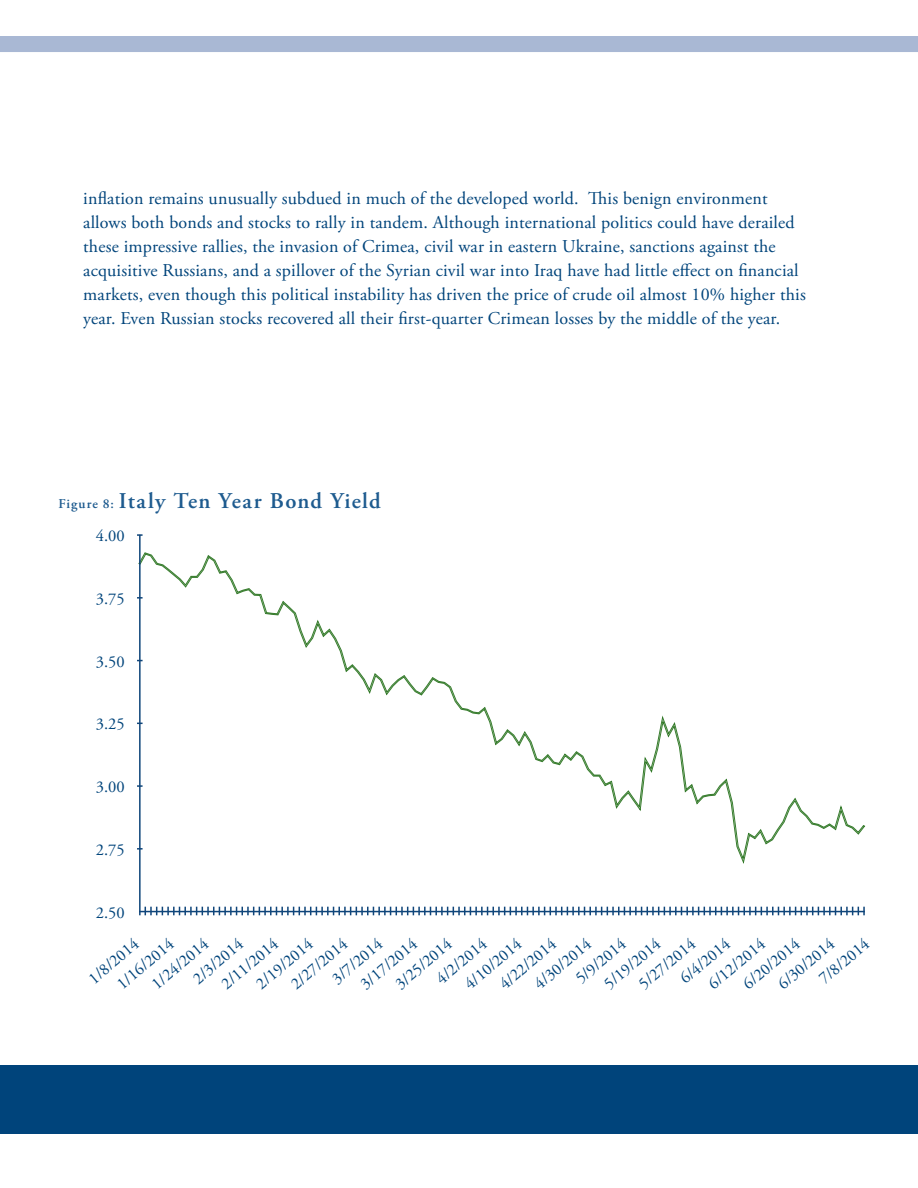
<style>
.page{position:relative;width:918px;height:1188px;background:#fff}
.page>*{position:absolute;margin:0;border:0;box-sizing:border-box;transform-origin:0 0}
.t1{font:600 22.5px "Adobe Garamond Pro";letter-spacing:.05em;color:#1e5b8f}
.t2{font:18px/24px "Adobe Garamond Pro";letter-spacing:.01em;color:#00447b}
.t3{font:16.5px/22.4px "Adobe Garamond Pro";color:#00447b}
.s1{font-size:13.5px}
</style>
<div class="page">
<div style="left:0;top:1066px;width:918px;height:68px;background:#00447b"></div>
<div style="left:0;top:36px;width:918px;height:16px;background:#a9b8d4"></div>
<svg style="left:138px;top:552px;width:728px;height:312px"></svg>
<hr style="left:139px;top:535px;width:2px;height:380px;background:#0f457a">
<hr style="left:139px;top:911px;width:726px;height:1px;background:#0f457a">
<svg style="left:145px;top:907px;width:720px;height:8px"></svg>
<p class="t2" style="left:83px;top:187px;width:724px">inflation remains unusually subdued in much of the developed world. This benign environment allows both bonds and stocks to rally in tandem. Although international politics could have derailed these impressive rallies, the invasion of Crimea, civil war in eastern Ukraine, sanctions against the acquisitive Russians, and a spillover of the Syrian civil war into Iraq have had little effect on financial markets, even though this political instability has driven the price of crude oil almost 10% higher this year. Even Russian stocks recovered all their first-quarter Crimean losses by the middle of the year.</p>
<p class="t1" style="left:58px;top:488px;width:324px"><span class="s1">Figure 8:</span> Italy Ten Year Bond Yield</p>
<p class="t3" style="left:96px;top:525px;width:30px">4.00</p>
<p class="t3" style="left:96px;top:588px;width:30px">3.75</p>
<p class="t3" style="left:96px;top:651px;width:30px">3.50</p>
<p class="t3" style="left:96px;top:713px;width:30px">3.25</p>
<p class="t3" style="left:96px;top:776px;width:30px">3.00</p>
<p class="t3" style="left:96px;top:839px;width:30px">2.75</p>
<p class="t3" style="left:96px;top:902px;width:30px">2.50</p>
<p class="t3" style="left:84px;top:972px;width:62px;rotate:-40deg">1/8/2014</p>
<p class="t3" style="left:286px;top:978px;width:70px;rotate:-40deg">2/27/2014</p>
<p class="t3" style="left:704px;top:978px;width:70px;rotate:-40deg">6/12/2014</p>
<p class="t3" style="left:675px;top:972px;width:62px;rotate:-40deg">6/4/2014</p>
<p class="t3" style="left:571px;top:972px;width:62px;rotate:-40deg">5/9/2014</p>
<p class="t3" style="left:814px;top:972px;width:62px;rotate:-40deg">7/8/2014</p>
<p class="t3" style="left:634px;top:978px;width:70px;rotate:-40deg">5/27/2014</p>
<p class="t3" style="left:251px;top:978px;width:70px;rotate:-40deg">2/19/2014</p>
<p class="t3" style="left:530px;top:978px;width:70px;rotate:-40deg">4/30/2014</p>
<p class="t3" style="left:759px;top:961px;width:70px;text-indent:-27px;rotate:-40deg">6/20/2014<br>6/30/2014</p>
<p class="t3" style="left:599px;top:978px;width:70px;rotate:-40deg">5/19/2014</p>
<p class="t3" style="left:217px;top:978px;width:70px;rotate:-40deg">2/11/2014</p>
<p class="t3" style="left:188px;top:972px;width:62px;rotate:-40deg">2/3/2014</p>
<p class="t3" style="left:133px;top:961px;width:70px;text-indent:-27px;rotate:-40deg">1/16/2014<br>1/24/2014</p>
<p class="t3" style="left:481px;top:961px;width:70px;text-indent:-27px;rotate:-40deg">4/10/2014<br>4/22/2014</p>
<p class="t3" style="left:432px;top:972px;width:62px;rotate:-40deg">4/2/2014</p>
<p class="t3" style="left:391px;top:978px;width:70px;rotate:-40deg">3/25/2014</p>
<p class="t3" style="left:356px;top:978px;width:70px;rotate:-40deg">3/17/2014</p>
<p class="t3" style="left:327px;top:972px;width:62px;rotate:-40deg">3/7/2014</p>
</div>
